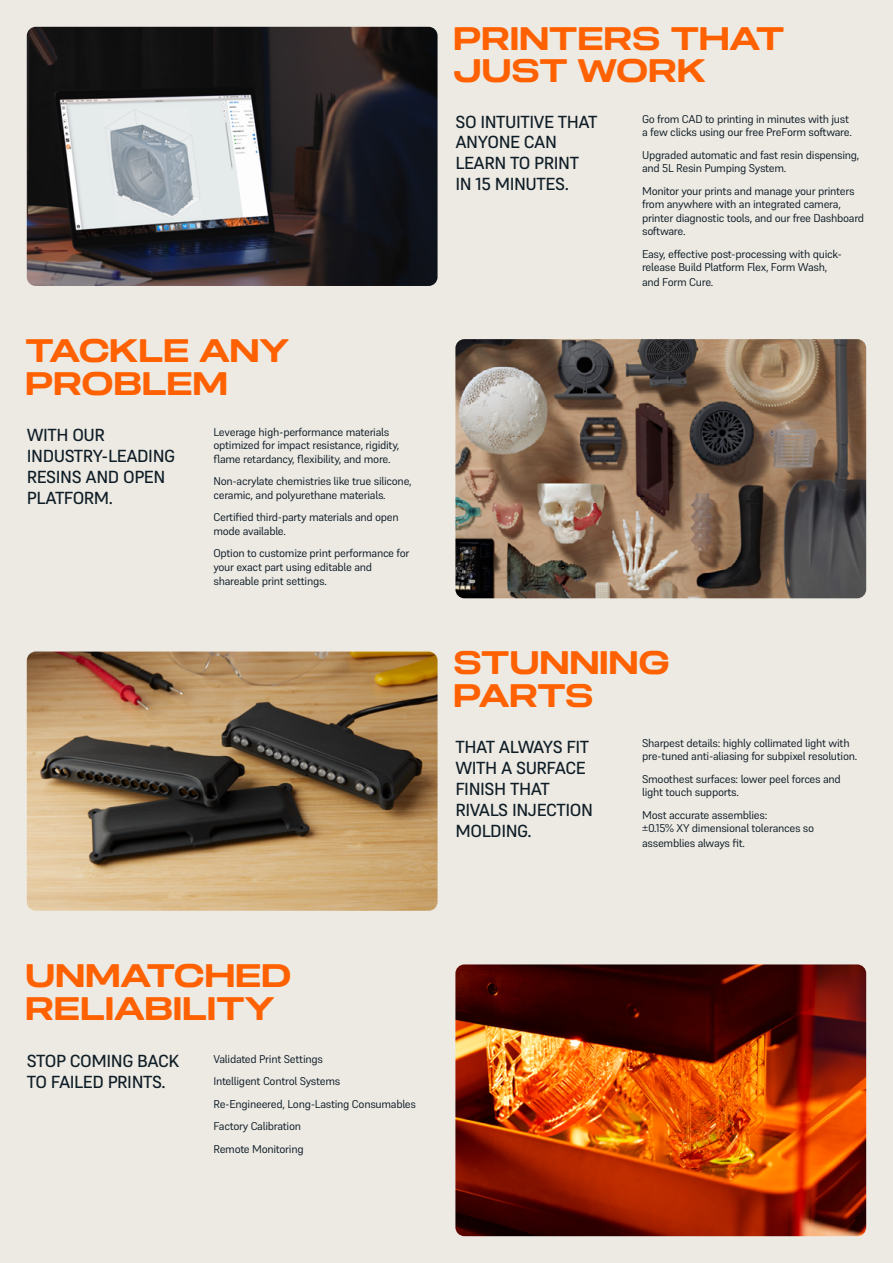
<style>
.page{position:relative;width:893px;height:1263px;background:#edeae4}
.page>*{position:absolute;margin:0;border:0;box-sizing:border-box;transform-origin:0 0}
.t1{font:600 32.55px/32.5px "Midnight Sans RD Pro 48";letter-spacing:-.01em;color:#ff6101}
.t2{font:500 17.4px/20.9px "Supreme";letter-spacing:-.025em;color:#0f1d26}
.t3{font:11.25px/13.5px "Supreme";letter-spacing:-.025em;color:#0f1d26}
</style>
<div class="page">
<img style="left:455px;top:964px;width:411px;height:272px">
<img style="left:27px;top:651px;width:411px;height:260px">
<img style="left:455px;top:339px;width:411px;height:259px">
<img style="left:27px;top:27px;width:411px;height:259px">
<h1 class="t1" style="left:25px;top:335px;width:266px">TACKLE ANY<br>PROBLEM</h1>
<h2 class="t2" style="left:27px;top:425px;width:150px">WITH OUR<br>INDUSTRY-LEADING<br>RESINS AND OPEN<br>PLATFORM.</h2>
<p class="t3" style="left:213px;top:425px;width:187px">Leverage high-performance materials optimized for impact resistance, rigidity, flame retardancy, flexibility, and more.</p>
<p class="t3" style="left:213px;top:475px;width:200px">Non-acrylate chemistries like true silicone, ceramic, and polyurethane materials.</p>
<p class="t3" style="left:213px;top:511px;width:187px">Certified third-party materials and open mode available.</p>
<p class="t3" style="left:213px;top:546px;width:198px;line-height:14px">Option to customize print performance for your exact part using editable and shareable print settings.</p>
<h1 class="t1" style="left:453px;top:23px;width:333px">PRINTERS THAT<br>JUST WORK</h1>
<h2 class="t2" style="left:455px;top:111px;width:144px">SO INTUITIVE THAT<br>ANYONE CAN<br>LEARN TO PRINT<br>IN 15 MINUTES.</h2>
<p class="t3" style="left:642px;top:112px;width:211px">Go from CAD to printing in minutes with just a few clicks using our free PreForm software.</p>
<p class="t3" style="left:642px;top:148px;width:219px">Upgraded automatic and fast resin dispensing, and 5L Resin Pumping System.</p>
<p class="t3" style="left:642px;top:184px;width:224px">Monitor your prints and manage your printers from anywhere with an integrated camera, printer diagnostic tools, and our free Dashboard software.</p>
<p class="t3" style="left:642px;top:247px;width:201px;line-height:14px">Easy, effective post-processing with quick&shy;release Build Platform Flex, Form Wash, and Form Cure.</p>
<h1 class="t1" style="left:453px;top:647px;width:218px">STUNNING<br>PARTS</h1>
<h2 class="t2" style="left:455px;top:736px;width:139px">THAT ALWAYS FIT<br>WITH A SURFACE<br>FINISH THAT<br>RIVALS INJECTION<br>MOLDING.</h2>
<p class="t3" style="left:642px;top:736px;width:217px">Sharpest details: highly collimated light with pre-tuned anti-aliasing for subpixel resolution.</p>
<p class="t3" style="left:642px;top:772px;width:200px">Smoothest surfaces: lower peel forces and light touch supports.</p>
<p class="t3" style="left:642px;top:808px;width:174px;line-height:14px">Most accurate assemblies:<br>±0.15% XY dimensional tolerances so assemblies always fit.</p>
<h1 class="t1" style="left:25px;top:960px;width:268px">UNMATCHED<br>RELIABILITY</h1>
<p class="t3" style="left:213px;top:1047px;width:204px;line-height:22.5px">Validated Print Settings<br>Intelligent Control Systems<br>Re-Engineered, Long-Lasting Consumables<br>Factory Calibration<br>Remote Monitoring</p>
<h2 class="t2" style="left:27px;top:1050px;width:154px">STOP COMING BACK<br>TO FAILED PRINTS.</h2>
</div>
